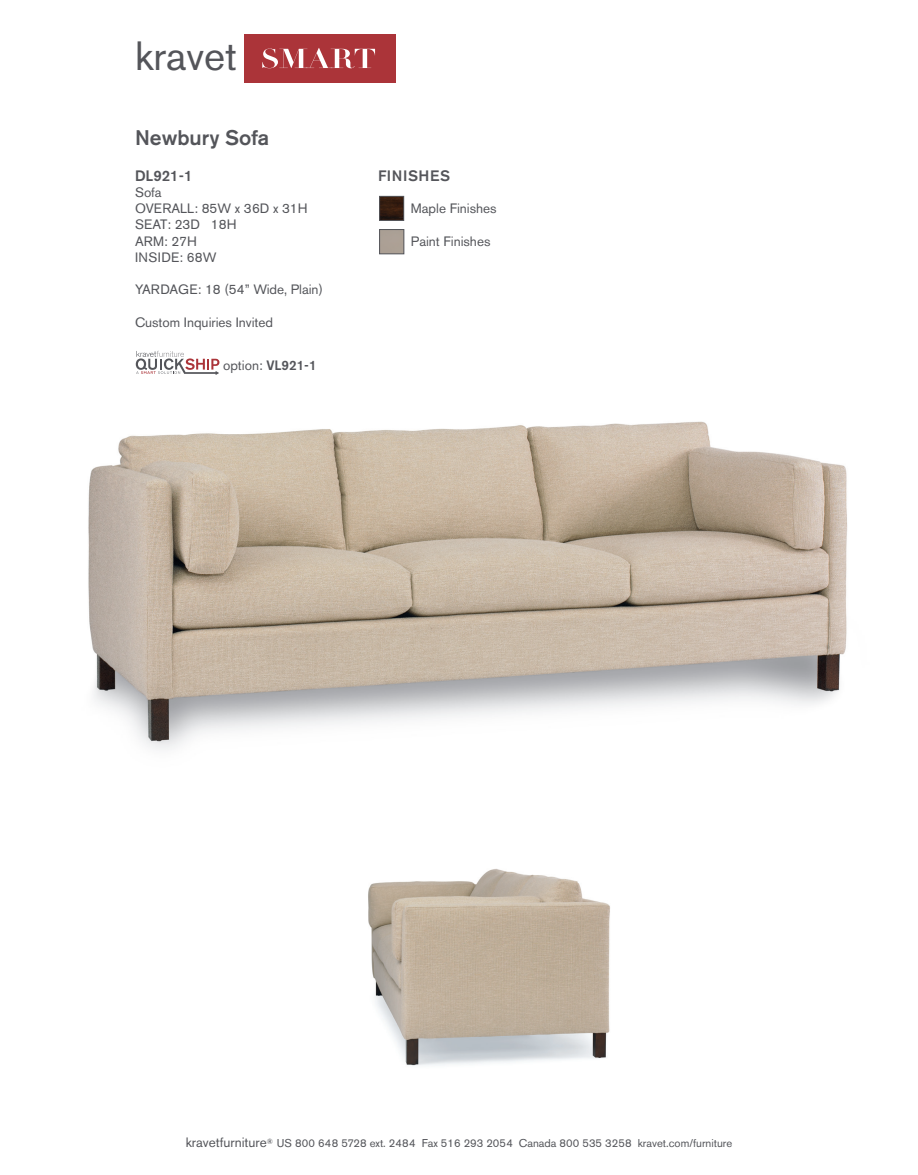
<style>
.page{position:relative;width:918px;height:1175px;background:#fff}
.page>*{position:absolute;margin:0;border:0;box-sizing:border-box;transform-origin:0 0}
.t1{font:40.5px "Akzidenz Grotesk BE";color:#54555a}
.t2{font:500 21px "Akzidenz Grotesk BE";color:#54555a}
.t3{font:500 15px "Akzidenz Grotesk BE";letter-spacing:.04em;color:#54555a}
.t4{font:13.5px "Akzidenz Grotesk BE";color:#54555a}
.t5{font:13.5px "Akzidenz Grotesk BE";letter-spacing:.02em;color:#54555a}
.t6{font:11.25px "Akzidenz Grotesk BE";color:#54555a}
.s1{font-weight:500}
.s2{font-size:13.5px}
</style>
<div class="page">
<div style="left:244px;top:34px;width:151px;height:48px;background:#ab3439"></div>
<svg style="left:262px;top:48px;width:113px;height:20px"></svg>
<img style="left:368px;top:869px;width:242px;height:197px">
<img style="left:88px;top:421px;width:760px;height:329px">
<div style="left:379px;top:229px;width:25px;height:25px;border:1px solid #54555a"></div>
<img style="left:381px;top:198px;width:21px;height:20px">
<div style="left:379px;top:196px;width:25px;height:24px;border:1px solid #54555a"></div>
<svg style="left:136px;top:351px;width:83px;height:24px"></svg>
<h1 class="t1" style="left:135px;top:32px;width:104px">kravet</h1>
<p class="t2" style="left:135px;top:125px;width:136px">Newbury Sofa</p>
<p class="t3" style="left:135px;top:166px;width:59px">DL921-1</p>
<p class="t4" style="left:135px;top:184px;width:28px">Sofa</p>
<p class="t4" style="left:135px;top:200px;width:174px">OVERALL: 85W x 36D x 31H</p>
<p class="t4" style="left:135px;top:217px;width:103px">SEAT: 23D 18H</p>
<p class="t4" style="left:135px;top:233px;width:63px">ARM: 27H</p>
<p class="t5" style="left:135px;top:249px;width:83px">INSIDE: 68W</p>
<p class="t4" style="left:135px;top:281px;width:189px">YARDAGE: 18 (54” Wide, Plain)</p>
<p class="t4" style="left:135px;top:314px;width:140px">Custom Inquiries Invited</p>
<p class="t4" style="left:223px;top:357px;width:95px">option: <span class="s1">VL921-1</span></p>
<p class="t3" style="left:378px;top:166px;width:74px">FINISHES</p>
<p class="t4" style="left:411px;top:200px;width:87px">Maple Finishes</p>
<p class="t4" style="left:411px;top:233px;width:81px">Paint Finishes</p>
<p class="t6" style="left:186px;top:1136px;width:548px"><span class="s2">kravetfurniture</span><sup>®</sup> US 800 648 5728 ext. 2484 Fax 516 293 2054 Canada 800 535 3258 kravet.com/furniture</p>
</div>
